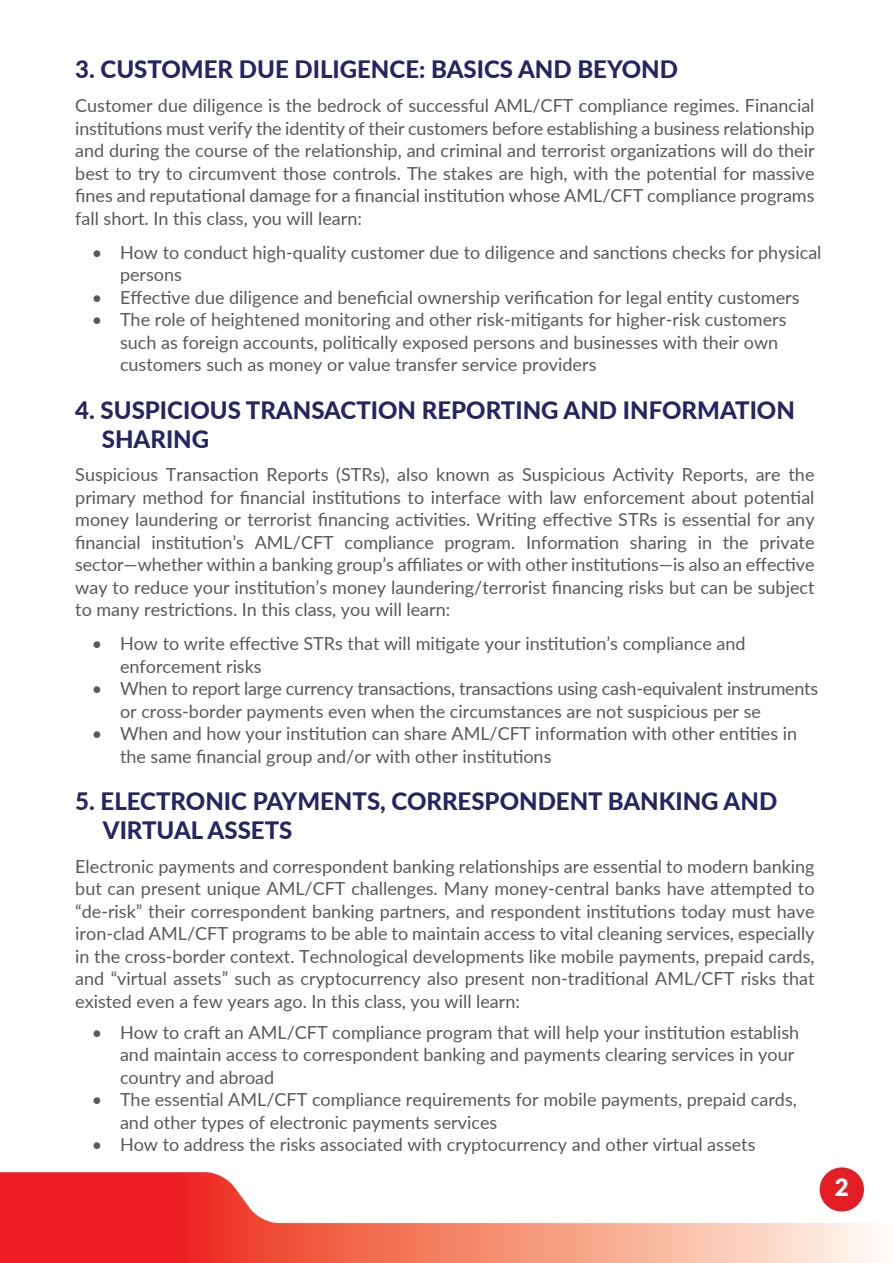
<style>
.page{position:relative;width:893px;height:1263px;background:#fff}
.page>*{position:absolute;margin:0;border:0;box-sizing:border-box;transform-origin:0 0}
.t1{font:800 24px/28.8px "Lato";color:#272561}
.t2{font:900 24px "Lato";color:#fff}
.t3{font:18px/22.5px "Lato";color:#58595b}
</style>
<div class="page">
<svg style="left:0;top:1172px;width:876px;height:91px"></svg>
<div style="left:820px;top:1167px;width:44px;height:44px;background:#e31f25;border-radius:50%"></div>
<h1 class="t1" style="left:75px;top:54px;width:604px">3. CUSTOMER DUE DILIGENCE: BASICS AND BEYOND</h1>
<p class="t3" style="left:75px;top:94px;width:741px;text-align:justify">Customer due diligence is the bedrock of successful AML/CFT compliance regimes. Financial institutions must verify the identity of their customers before establishing a business relationship and during the course of the relationship, and criminal and terrorist organizations will do their best to try to circumvent those controls. The stakes are high, with the potential for massive fines and reputational damage for a financial institution whose AML/CFT compliance programs fall short. In this class, you will learn:</p>
<p class="t3" style="left:120px;top:240px;width:703px;text-indent:-28px">• How to conduct high-quality customer due to diligence and sanctions checks for physical persons</p>
<p class="t3" style="left:92px;top:285px;width:709px">• Effective due diligence and beneficial ownership verification for legal entity customers</p>
<p class="t3" style="left:120px;top:308px;width:668px;text-indent:-28px">• The role of heightened monitoring and other risk-mitigants for higher-risk customers such as foreign accounts, politically exposed persons and businesses with their own customers such as money or value transfer service providers</p>
<h1 class="t1" style="left:102px;top:395px;width:695px;text-indent:-27px">4. SUSPICIOUS TRANSACTION REPORTING AND INFORMATION<br>SHARING</h1>
<p class="t3" style="left:75px;top:463px;width:741px;text-align:justify">Suspicious Transaction Reports (STRs), also known as Suspicious Activity Reports, are the primary method for financial institutions to interface with law enforcement about potential money laundering or terrorist financing activities. Writing effective STRs is essential for any financial institution’s AML/CFT compliance program. Information sharing in the private sector—whether within a banking group’s affiliates or with other institutions—is also an effective way to reduce your institution’s money laundering/terrorist financing risks but can be subject to many restrictions. In this class, you will learn:</p>
<p class="t3" style="left:120px;top:631px;width:627px;text-indent:-28px">• How to write effective STRs that will mitigate your institution’s compliance and enforcement risks</p>
<p class="t3" style="left:120px;top:676px;width:700px;text-indent:-28px">• When to report large currency transactions, transactions using cash-equivalent instruments or cross-border payments even when the circumstances are not suspicious per se</p>
<p class="t3" style="left:120px;top:721px;width:679px;text-indent:-28px">• When and how your institution can share AML/CFT information with other entities in the same financial group and/or with other institutions</p>
<h1 class="t1" style="left:103px;top:786px;width:676px;text-indent:-28px">5. ELECTRONIC PAYMENTS, CORRESPONDENT BANKING AND<br>VIRTUAL ASSETS</h1>
<p class="t3" style="left:75px;top:854px;width:741px;text-align:justify">Electronic payments and correspondent banking relationships are essential to modern banking but can present unique AML/CFT challenges. Many money-central banks have attempted to “de-risk” their correspondent banking partners, and respondent institutions today must have iron-clad AML/CFT programs to be able to maintain access to vital cleaning services, especially in the cross-border context. Technological developments like mobile payments, prepaid cards, and “virtual assets” such as cryptocurrency also present non-traditional AML/CFT risks that existed even a few years ago. In this class, you will learn:</p>
<p class="t3" style="left:120px;top:1020px;width:681px;text-indent:-28px">• How to craft an AML/CFT compliance program that will help your institution establish and maintain access to correspondent banking and payments clearing services in your country and abroad</p>
<p class="t3" style="left:120px;top:1087px;width:678px;text-indent:-28px">• The essential AML/CFT compliance requirements for mobile payments, prepaid cards, and other types of electronic payments services</p>
<p class="t3" style="left:92px;top:1132px;width:665px">• How to address the risks associated with cryptocurrency and other virtual assets</p>
<h1 class="t2" style="left:835px;top:1169px;width:15px">2</h1>
</div>
